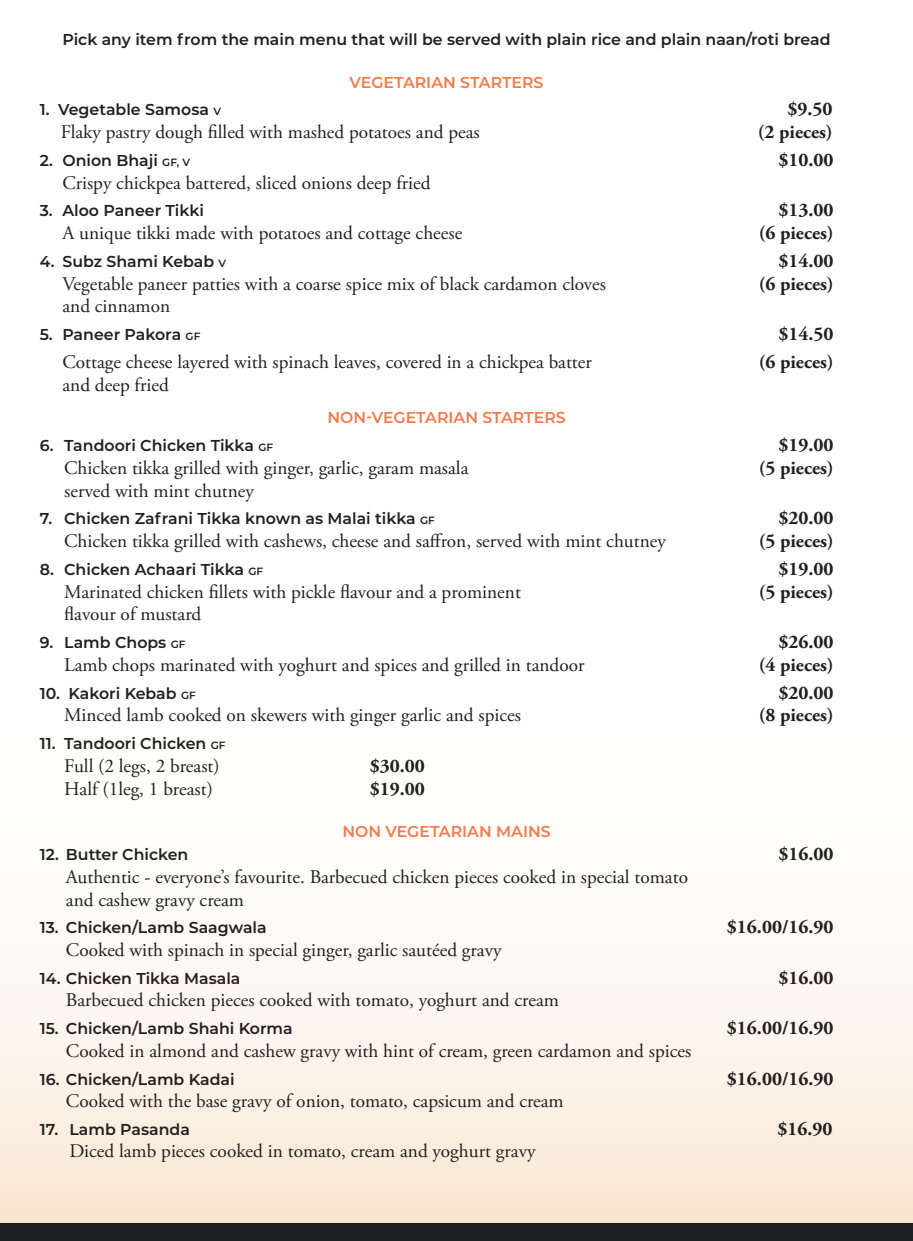
<style>
.page{position:relative;width:913px;height:1241px;background:#fff}
.page>*{position:absolute;margin:0;border:0;box-sizing:border-box;transform-origin:0 0}
.Body{font:19.25px/22.8px "Adobe Garamond Pro";color:#231f20}
.Body-2{font:700 19.25px "Adobe Garamond Pro";color:#231f20}
.Body-3{font:600 15.75px "Montserrat";color:#231f20}
.t1{font:600 15.75px "Montserrat";color:#f37b4c}
.s1{font-size:10.5px}
</style>
<div class="page">
<svg style="left:0;top:960px;width:913px;height:263px"></svg>
<div style="left:0;top:1223px;width:913px;height:17px;background:#1b1f22"></div>
<p class="Body-3" style="left:63px;top:28px;width:769px">Pick any item from the main menu that will be served with plain rice and plain naan/roti bread</p>
<p class="t1" style="left:350px;top:71px;width:195px">VEGETARIAN STARTERS</p>
<p class="Body-3" style="left:40px;top:99px;width:183px">1. Vegetable Samosa <span class="s1">V</span></p>
<p class="Body-2" style="left:787px;top:98px;width:47px">$9.50</p>
<p class="Body" style="left:61px;top:121px;width:420px">Flaky pastry dough filled with mashed potatoes and peas</p>
<p class="Body-2" style="left:758px;top:121px;width:76px">(2 pieces)</p>
<p class="Body-3" style="left:40px;top:149px;width:152px">2. Onion Bhaji <span class="s1">GF, V</span></p>
<p class="Body-2" style="left:778px;top:148px;width:57px">$10.00</p>
<p class="Body" style="left:62px;top:172px;width:370px">Crispy chickpea battered, sliced onions deep fried</p>
<p class="Body-3" style="left:40px;top:199px;width:166px">3. Aloo Paneer Tikki</p>
<p class="Body-2" style="left:778px;top:199px;width:57px">$13.00</p>
<p class="Body" style="left:62px;top:222px;width:401px">A unique tikki made with potatoes and cottage cheese</p>
<p class="Body-2" style="left:759px;top:222px;width:76px">(6 pieces)</p>
<p class="Body-3" style="left:40px;top:250px;width:188px">4. Subz Shami Kebab <span class="s1">V</span></p>
<p class="Body-2" style="left:778px;top:249px;width:57px">$14.00</p>
<p class="Body" style="left:62px;top:273px;width:545px">Vegetable paneer patties with a coarse spice mix of black cardamon cloves</p>
<p class="Body-2" style="left:759px;top:272px;width:76px">(6 pieces)</p>
<p class="Body" style="left:62px;top:295px;width:109px">and cinnamon</p>
<p class="Body-3" style="left:40px;top:323px;width:162px">5. Paneer Pakora <span class="s1">GF</span></p>
<p class="Body-2" style="left:778px;top:323px;width:57px">$14.50</p>
<p class="Body" style="left:62px;top:351px;width:531px">Cottage cheese layered with spinach leaves, covered in a chickpea batter</p>
<p class="Body-2" style="left:759px;top:350px;width:76px">(6 pieces)</p>
<p class="Body" style="left:62px;top:374px;width:108px">and deep fried</p>
<p class="t1" style="left:327px;top:406px;width:240px">NON-VEGETARIAN STARTERS</p>
<p class="Body-3" style="left:40px;top:434px;width:235px">6. Tandoori Chicken Tikka <span class="s1">GF</span></p>
<p class="Body-2" style="left:778px;top:433px;width:57px">$19.00</p>
<p class="Body" style="left:64px;top:457px;width:406px">Chicken tikka grilled with ginger, garlic, garam masala</p>
<p class="Body-2" style="left:759px;top:456px;width:76px">(5 pieces)</p>
<p class="Body" style="left:64px;top:479px;width:191px">served with mint chutney</p>
<p class="Body-3" style="left:40px;top:507px;width:397px">7. Chicken Zafrani Tikka known as Malai tikka <span class="s1">GF</span></p>
<p class="Body-2" style="left:778px;top:507px;width:57px">$20.00</p>
<p class="Body" style="left:64px;top:530px;width:603px">Chicken tikka grilled with cashews, cheese and saffron, served with mint chutney</p>
<p class="Body-2" style="left:759px;top:529px;width:76px">(5 pieces)</p>
<p class="Body-3" style="left:40px;top:558px;width:225px">8. Chicken Achaari Tikka <span class="s1">GF</span></p>
<p class="Body-2" style="left:778px;top:557px;width:57px">$19.00</p>
<p class="Body" style="left:64px;top:580px;width:458px">Marinated chicken fillets with pickle flavour and a prominent</p>
<p class="Body-2" style="left:759px;top:580px;width:76px">(5 pieces)</p>
<p class="Body" style="left:64px;top:603px;width:139px">flavour of mustard</p>
<p class="Body-3" style="left:40px;top:631px;width:147px">9. Lamb Chops <span class="s1">GF</span></p>
<p class="Body-2" style="left:778px;top:630px;width:57px">$26.00</p>
<p class="Body" style="left:64px;top:654px;width:522px">Lamb chops marinated with yoghurt and spices and grilled in tandoor</p>
<p class="Body-2" style="left:759px;top:653px;width:76px">(4 pieces)</p>
<p class="Body-3" style="left:40px;top:681px;width:158px">10. Kakori Kebab <span class="s1">GF</span></p>
<p class="Body-2" style="left:778px;top:681px;width:57px">$20.00</p>
<p class="Body" style="left:64px;top:704px;width:458px">Minced lamb cooked on skewers with ginger garlic and spices</p>
<p class="Body-2" style="left:759px;top:704px;width:76px">(8 pieces)</p>
<p class="Body-3" style="left:40px;top:732px;width:187px">11. Tandoori Chicken <span class="s1">GF</span></p>
<p class="Body" style="left:64px;top:755px;width:157px">Full (2 legs, 2 breast)</p>
<p class="Body-2" style="left:370px;top:754px;width:57px">$30.00</p>
<p class="Body" style="left:64px;top:777px;width:150px">Half (1leg, 1 breast)</p>
<p class="Body-2" style="left:370px;top:777px;width:57px">$19.00</p>
<p class="t1" style="left:342px;top:820px;width:210px">NON VEGETARIAN MAINS</p>
<p class="Body-3" style="left:40px;top:843px;width:150px">12. Butter Chicken</p>
<p class="Body-2" style="left:778px;top:842px;width:57px">$16.00</p>
<p class="Body" style="left:66px;top:865px;width:623px">Authentic - everyone’s favourite. Barbecued chicken pieces cooked in special tomato and cashew gravy cream</p>
<p class="Body-3" style="left:40px;top:916px;width:228px">13. Chicken/Lamb Saagwala</p>
<p class="Body-2" style="left:727px;top:915px;width:108px">$16.00/16.90</p>
<p class="Body" style="left:66px;top:939px;width:437px">Cooked with spinach in special ginger, garlic sautéed gravy</p>
<p class="Body-3" style="left:40px;top:966px;width:202px">14. Chicken Tikka Masala</p>
<p class="Body-2" style="left:778px;top:966px;width:57px">$16.00</p>
<p class="Body" style="left:66px;top:989px;width:494px">Barbecued chicken pieces cooked with tomato, yoghurt and cream</p>
<p class="Body-3" style="left:40px;top:1017px;width:254px">15. Chicken/Lamb Shahi Korma</p>
<p class="Body-2" style="left:727px;top:1016px;width:108px">$16.00/16.90</p>
<p class="Body" style="left:66px;top:1039px;width:627px">Cooked in almond and cashew gravy with hint of cream, green cardamon and spices</p>
<p class="Body-3" style="left:40px;top:1067px;width:196px">16. Chicken/Lamb Kadai</p>
<p class="Body-2" style="left:727px;top:1067px;width:108px">$16.00/16.90</p>
<p class="Body" style="left:66px;top:1090px;width:499px">Cooked with the base gravy of onion, tomato, capsicum and cream</p>
<p class="Body-3" style="left:40px;top:1117px;width:152px">17. Lamb Pasanda</p>
<p class="Body-2" style="left:777px;top:1117px;width:57px">$16.90</p>
<p class="Body" style="left:69px;top:1140px;width:467px">Diced lamb pieces cooked in tomato, cream and yoghurt gravy</p>
</div>
